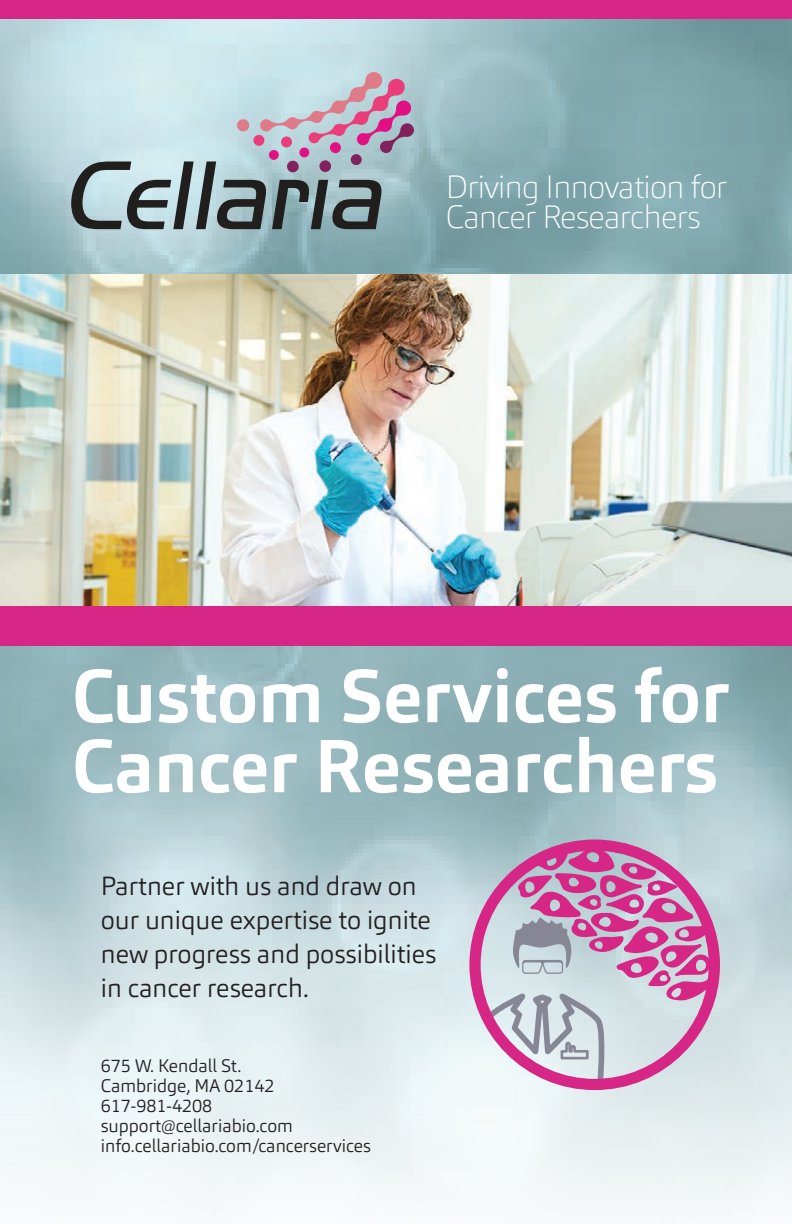
<style>
.page{position:relative;width:792px;height:1224px;background:#fff}
.page>*{position:absolute;margin:0;border:0;box-sizing:border-box;transform-origin:0 0}
.t1{font:700 74px "Carnac";color:#fff}
.t2{font:100 32px/30px "Carnac";letter-spacing:-.02em;color:#fff}
.t3{font:300 26px/34px "Carnac";color:#231f20}
.Text{font:300 18px/20px "Carnac";color:#231f20}
</style>
<div class="page">
<img style="left:0;top:19px;width:792px;height:1196px">
<svg style="left:287px;top:160px;width:12px;height:13px"></svg>
<svg style="left:319px;top:160px;width:13px;height:12px"></svg>
<svg style="left:350px;top:154px;width:12px;height:12px"></svg>
<div style="left:269px;top:150px;width:10px;height:10px;background:#e21083;border-radius:50%"></div>
<svg style="left:299px;top:147px;width:11px;height:11px"></svg>
<div style="left:253px;top:135px;width:12px;height:11px;background:#ea3e7a;border-radius:50%"></div>
<div style="left:237px;top:119px;width:13px;height:13px;background:#df7b88;border-radius:6px"></div>
<svg style="left:260px;top:72px;width:154px;height:81px;background:#c2b1c5"></svg>
<svg style="left:71px;top:162px;width:195px;height:67px;background:#859599"></svg>
<svg style="left:272px;top:180px;width:109px;height:49px;background:#607073"></svg>
<img style="left:0;top:274px;width:792px;height:332px">
<div style="left:0;top:0;width:792px;height:19px;background:#d72786"></div>
<div style="left:0;top:606px;width:792px;height:40px;background:#d72786"></div>
<svg style="left:475px;top:845px;width:239px;height:239px;background:#cba9c5"></svg>
<div style="left:469px;top:840px;width:251px;height:250px;border:11px solid #d72786;border-radius:50%"></div>
<p class="t2" style="left:446px;top:171px;width:283px">Driving Innovation for<br>Cancer Researchers</p>
<p class="t1" style="left:72px;top:649px;width:660px">Custom Services for</p>
<p class="t1" style="left:72px;top:719px;width:647px">Cancer Researchers</p>
<p class="t3" style="left:101px;top:869px;width:337px">Partner with us and draw on our unique expertise to ignite new progress and possibilities in cancer research.</p>
<p class="Text" style="left:101px;top:1055px;width:272px">675 W. Kendall St.<br>Cambridge, MA 02142<br>617-981-4208 support@cellariabio.com info.cellariabio.com/cancerservices</p>
</div>
